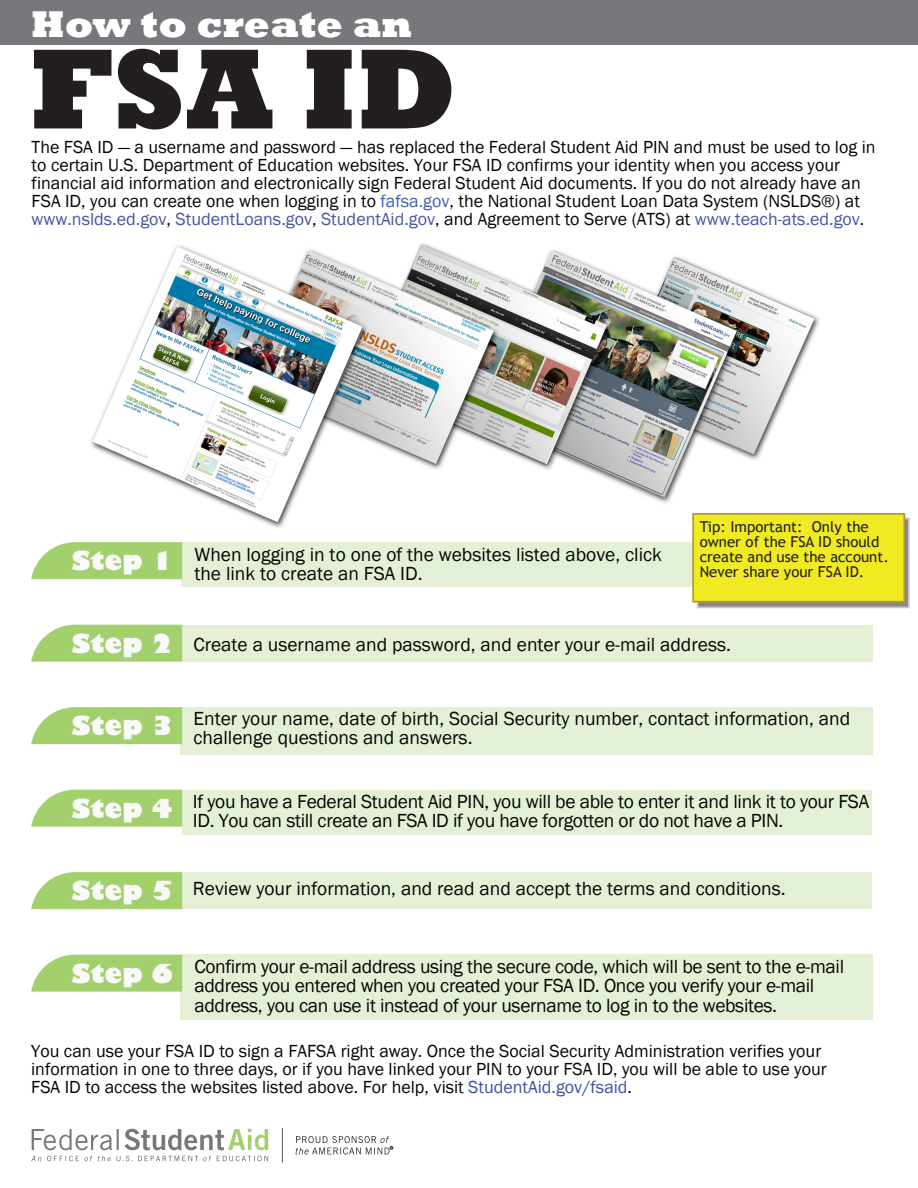
<style>
.page{position:relative;width:918px;height:1188px;background:#fff}
.page>*{position:absolute;margin:0;border:0;box-sizing:border-box;transform-origin:0 0}
.t1{font:800 115.8px "Rockwell";color:#231f20}
.t2{font:800 38.25px "Rockwell";color:#fff}
.t3{font:19.5px/19.5px "Franklin Gothic";letter-spacing:-.02em;color:#050504}
.t4{font:19.5px/19.5px "Franklin Gothic";color:#050504}
.t5{font:18px/18px "Franklin Gothic";color:#050504}
.t6{font:15px/15px "Trebuchet MS";color:#231f20}
.s1{color:#3d61ad}
.s2{color:#4756a5}
.s3{font-family:"Gill Sans";font-weight:800;font-size:25.5px;color:#faf9fa}
.s4{color:#3d51a3}
</style>
<div class="page">
<img style="left:91px;top:243px;width:728px;height:285px">
<div style="left:0;top:0;width:918px;height:45px;background:#76787b"></div>
<svg style="left:32px;top:1129px;width:236px;height:21px"></svg>
<svg style="left:31px;top:1156px;width:237px;height:5px"></svg>
<hr style="left:282px;top:1128px;width:1px;height:34px;background:#57585a">
<svg style="left:295px;top:1136px;width:98px;height:19px"></svg>
<div style="left:181px;top:542px;width:692px;height:45px;background:#e3f0d5"></div>
<svg style="left:31px;top:542px;width:151px;height:37px;background:#a9d378"></svg>
<div style="left:180px;top:625px;width:692px;height:37px;background:#e3f0d5"></div>
<svg style="left:31px;top:625px;width:151px;height:37px;background:#a9d378"></svg>
<div style="left:180px;top:707px;width:692px;height:48px;background:#e3f0d5"></div>
<svg style="left:31px;top:707px;width:151px;height:37px;background:#a9d378"></svg>
<div style="left:182px;top:790px;width:690px;height:44px;background:#e3f0d5"></div>
<svg style="left:31px;top:790px;width:151px;height:37px;background:#a9d378"></svg>
<div style="left:181px;top:955px;width:692px;height:65px;background:#e3f0d5"></div>
<svg style="left:31px;top:955px;width:151px;height:37px;background:#a9d378"></svg>
<div style="left:179px;top:872px;width:693px;height:37px;background:#e3f0d5"></div>
<svg style="left:31px;top:872px;width:151px;height:37px;background:#a9d378"></svg>
<svg style="left:697px;top:518px;width:213px;height:90px"></svg>
<div style="left:692px;top:513px;width:213px;height:90px;background:#efea21;border:2px solid #b6962f"></div>
<h2 class="t2" style="left:31px;top:2px;width:382px">How to create an</h2>
<h1 class="t1" style="left:31px;top:23px;width:427px">FSA ID</h1>
<p class="t5" style="left:32px;top:138px;width:845px">The FSA ID ― a username and password ― has replaced the Federal Student Aid PIN and must be used to log in to certain U.S. Department of Education websites. Your FSA ID confirms your identity when you access your financial aid information and electronically sign Federal Student Aid documents. If you do not already have an FSA ID, you can create one when logging in to <span class="s1">fafsa.gov</span>, the National Student Loan Data System (NSLDS®) at <span class="s2">www.nslds.ed.gov</span>, <span class="s2">StudentLoans.gov</span>, <span class="s2">StudentAid.gov</span>, and Agreement to Serve (ATS) at <span class="s2">www.teach-ats.ed.gov</span>.</p>
<p class="t4" style="left:194px;top:545px;width:469px;text-indent:-123px"><span class="s3">Step 1</span> When logging in to one of the websites listed above, click the link to create an FSA ID.</p>
<p class="t6" style="left:700px;top:520px;width:191px">Tip: Important: Only the owner of the FSA ID should create and use the account.<br>Never share your FSA ID.</p>
<p class="t4" style="left:72px;top:635px;width:661px"><span class="s3">Step 2</span> Create a username and password, and enter your e-mail address.</p>
<p class="t4" style="left:193px;top:709px;width:658px;text-indent:-122px"><span class="s3">Step 3</span> Enter your name, date of birth, Social Security number, contact information, and challenge questions and answers.</p>
<p class="t3" style="left:193px;top:792px;width:678px;text-indent:-121px"><span class="s3">Step 4</span> If you have a Federal Student Aid PIN, you will be able to enter it and link it to your FSA<br>ID. You can still create an FSA ID if you have forgotten or do not have a PIN.</p>
<p class="t4" style="left:72px;top:880px;width:716px"><span class="s3">Step 5</span> Review your information, and read and accept the terms and conditions.</p>
<p class="t3" style="left:194px;top:957px;width:651px;text-indent:-123px"><span class="s3">Step 6</span> Confirm your e-mail address using the secure code, which will be sent to the e-mail address you entered when you created your FSA ID. Once you verify your e-mail address, you can use it instead of your username to log in to the websites.</p>
<p class="t5" style="left:31px;top:1043px;width:797px">You can use your FSA ID to sign a FAFSA right away. Once the Social Security Administration verifies your information in one to three days, or if you have linked your PIN to your FSA ID, you will be able to use your<br>FSA ID to access the websites listed above. For help, visit <span class="s4">StudentAid.gov/fsaid</span>.</p>
</div>
